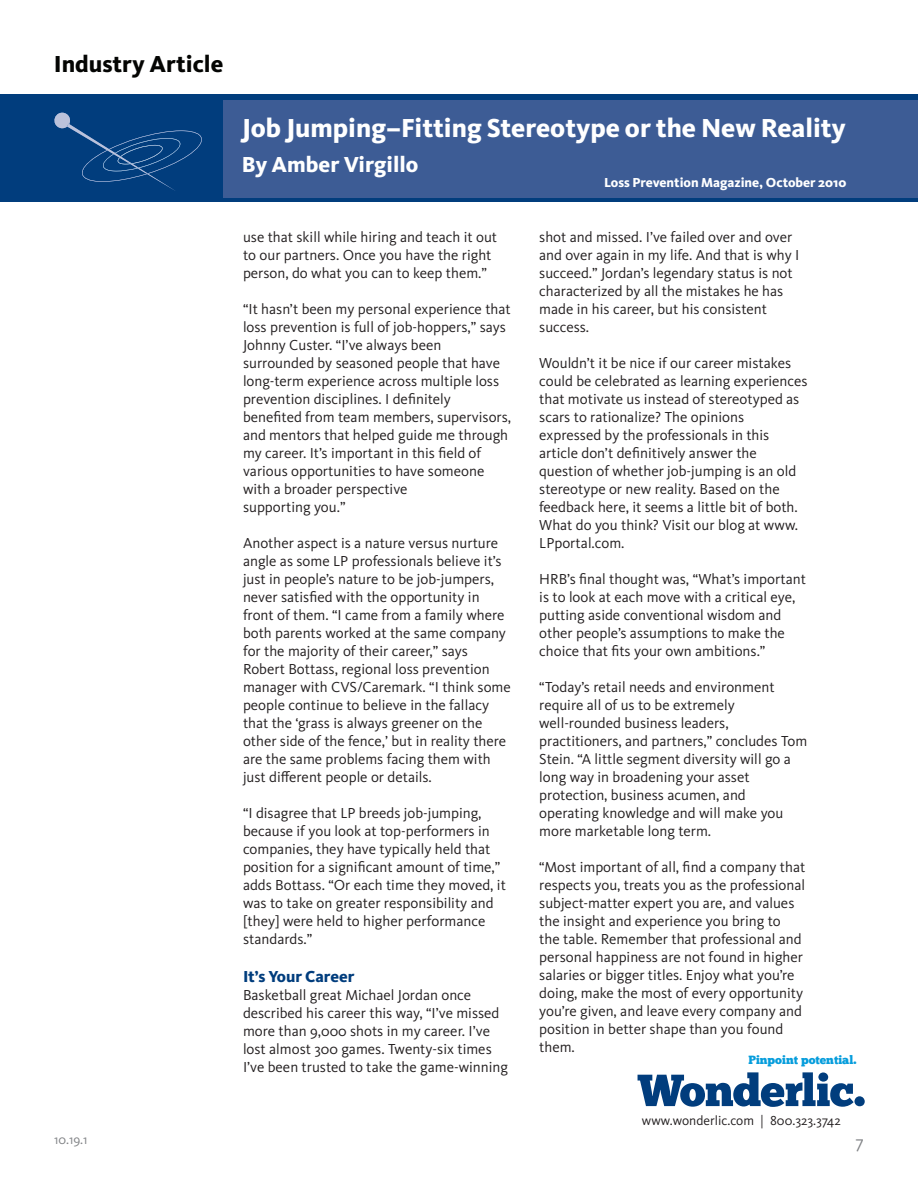
<style>
.page{position:relative;width:918px;height:1188px;background:#fff}
.page>*{position:absolute;margin:0;border:0;box-sizing:border-box;transform-origin:0 0}
.t1{font:800 27px "Kievit OT";color:#fff}
.t2{font:800 24px "Kievit OT";color:#040503}
.t3{font:800 22.5px "Kievit OT";color:#fff}
.t4{font:18px "Kievit OT";color:#808285}
.t5{font:800 16.5px "Kievit OT";color:#013d7d}
.t6{font:15px/18px "Kievit OT";color:#231f20}
.t7{font:800 13.5px "Kievit OT";color:#fff}
.t8{font:13.5px "Kievit OT";color:#231f20}
.t9{font:13.5px "Kievit OT";color:#808285}
.t10{font:12px "Chunk Five";color:#069ddc}
</style>
<div class="page">
<svg style="left:638px;top:1072px;width:216px;height:35px"></svg>
<div style="left:854px;top:1096px;width:11px;height:10px;background:#013d7d;border-radius:50%"></div>
<div style="left:0;top:94px;width:918px;height:108px;background:#013d7d"></div>
<svg style="left:54px;top:113px;width:148px;height:78px"></svg>
<div style="left:223px;top:100px;width:695px;height:98px;background:#3d5c95"></div>
<h2 class="t2" style="left:54px;top:50px;width:171px">Industry Article</h2>
<h1 class="t1" style="left:242px;top:112px;width:606px">Job Jumping–Fitting Stereotype or the New Reality</h1>
<h3 class="t3" style="left:242px;top:151px;width:178px">By Amber Virgillo</h3>
<p class="t7" style="left:604px;top:175px;width:244px">Loss Prevention Magazine, October 2010</p>
<p class="t6" style="left:243px;top:228px;width:256px">use that skill while hiring and teach it out to our partners. Once you have the right person, do what you can to keep them.”</p>
<p class="t6" style="left:243px;top:300px;width:270px">“It hasn’t been my personal experience that loss prevention is full of job-hoppers,” says Johnny Custer. “I’ve always been surrounded by seasoned people that have long-term experience across multiple loss prevention disciplines. I definitely benefited from team members, supervisors, and mentors that helped guide me through my career. It’s important in this field of various opportunities to have someone with a broader perspective<br>supporting you.”</p>
<p class="t6" style="left:243px;top:534px;width:269px">Another aspect is a nature versus nurture angle as some LP professionals believe it’s just in people’s nature to be job-jumpers, never satisfied with the opportunity in front of them. “I came from a family where both parents worked at the same company for the majority of their career,” says Robert Bottass, regional loss prevention manager with CVS/Caremark. “I think some people continue to believe in the fallacy that the ‘grass is always greener on the other side of the fence,’ but in reality there are the same problems facing them with just different people or details.</p>
<p class="t6" style="left:243px;top:804px;width:264px">“I disagree that LP breeds job-jumping, because if you look at top-performers in companies, they have typically held that position for a significant amount of time,” adds Bottass. “Or each time they moved, it was to take on greater responsibility and [they] were held to higher performance standards.”</p>
<p class="t5" style="left:243px;top:966px;width:113px">It’s Your Career</p>
<p class="t6" style="left:243px;top:986px;width:267px">Basketball great Michael Jordan once described his career this way, “I’ve missed more than 9,000 shots in my career. I’ve lost almost 300 games. Twenty-six times I’ve been trusted to take the game-winning</p>
<p class="t6" style="left:539px;top:228px;width:262px">shot and missed. I’ve failed over and over and over again in my life. And that is why I succeed.” Jordan’s legendary status is not characterized by all the mistakes he has made in his career, but his consistent success.</p>
<p class="t6" style="left:539px;top:354px;width:270px">Wouldn’t it be nice if our career mistakes could be celebrated as learning experiences that motivate us instead of stereotyped as scars to rationalize? The opinions expressed by the professionals in this article don’t definitively answer the question of whether job-jumping is an old stereotype or new reality. Based on the feedback here, it seems a little bit of both.<br>What do you think? Visit our blog at www.<br>LPportal.com.</p>
<p class="t6" style="left:539px;top:570px;width:268px">HRB’s final thought was, “What’s important is to look at each move with a critical eye, putting aside conventional wisdom and other people’s assumptions to make the choice that fits your own ambitions.”</p>
<p class="t6" style="left:539px;top:678px;width:270px">“Today’s retail needs and environment require all of us to be extremely well-rounded business leaders, practitioners, and partners,” concludes Tom Stein. “A little segment diversity will go a long way in broadening your asset protection, business acumen, and operating knowledge and will make you more marketable long term.</p>
<p class="t6" style="left:539px;top:858px;width:268px">“Most important of all, find a company that respects you, treats you as the professional subject-matter expert you are, and values the insight and experience you bring to<br>the table. Remember that professional and personal happiness are not found in higher salaries or bigger titles. Enjoy what you’re doing, make the most of every opportunity you’re given, and leave every company and position in better shape than you found them.</p>
<p class="t10" style="left:748px;top:1054px;width:110px">Pinpoint potential.</p>
<p class="t8" style="left:642px;top:1113px;width:201px">www.wonderlic.com | 800.323.3742</p>
<p class="t9" style="left:54px;top:1132px;width:35px">10.19.1</p>
<p class="t4" style="left:856px;top:1132px;width:10px">7</p>
</div>
